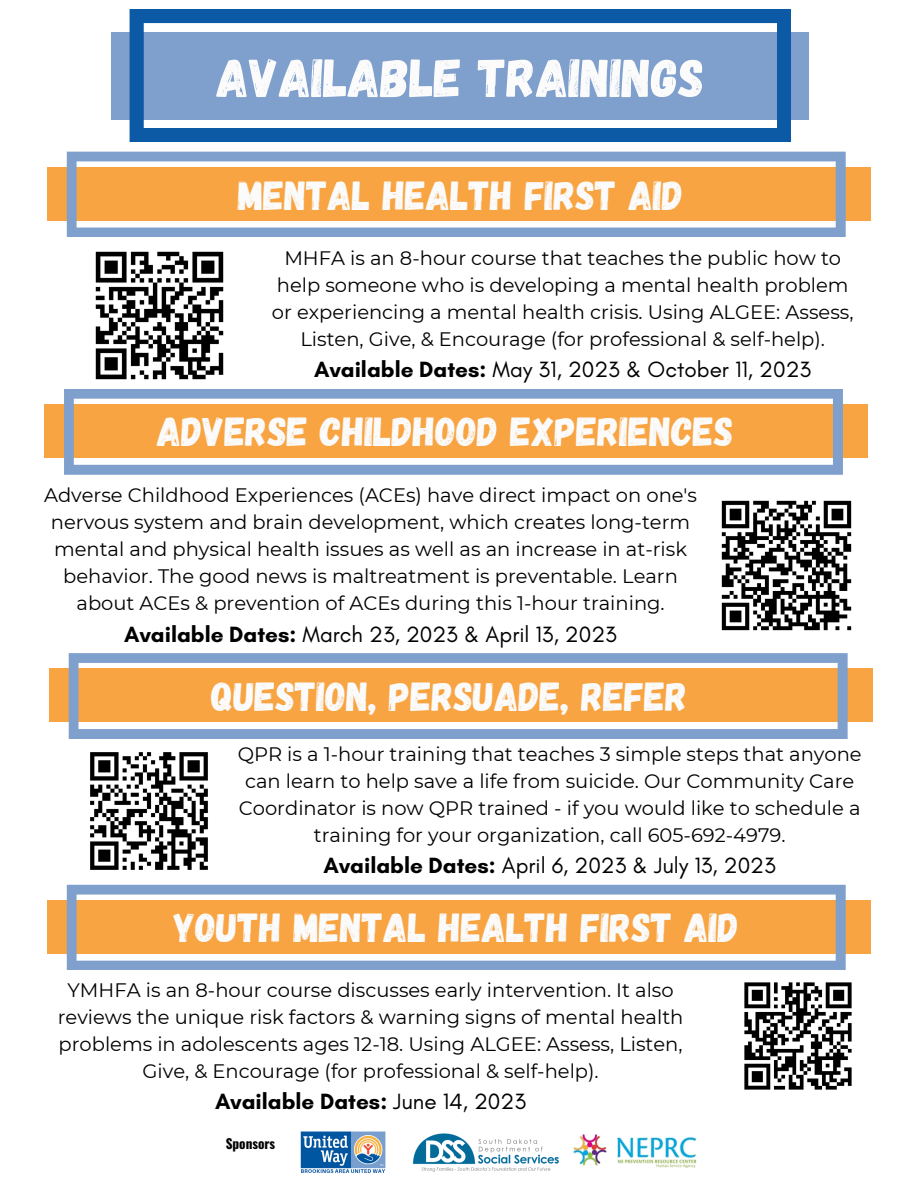
<style>
.page{position:relative;width:918px;height:1188px;background:#fff}
.page>*{position:absolute;margin:0;border:0;box-sizing:border-box;transform-origin:0 0}
.t1{font:54.15px "Gagalin";color:#fbfbfb}
.t2{font:40.5px "Gagalin";color:#fbfbfb}
.t3{font:22.5px "Glacial Indifference";color:#000}
.t4{font:700 22.5px "Glacial Indifference";color:#000}
.t5{font:19.5px/27px "Montserrat";color:#000;text-align:center}
.t6{font:700 13.35px "Oswald";color:#000}
.s1{font-weight:700}
.s2{font-weight:400}
</style>
<div class="page">
<div style="left:111px;top:32px;width:698px;height:87px;background:#7f9fcd"></div>
<svg style="left:130px;top:9px;width:661px;height:133px"></svg>
<div style="left:48px;top:167px;width:822px;height:54px;background:#f8a442"></div>
<svg style="left:67px;top:152px;width:779px;height:85px"></svg>
<div style="left:45px;top:404px;width:823px;height:54px;background:#f8a442"></div>
<svg style="left:64px;top:389px;width:779px;height:85px"></svg>
<div style="left:49px;top:668px;width:823px;height:54px;background:#f8a442"></div>
<svg style="left:69px;top:653px;width:779px;height:86px"></svg>
<div style="left:48px;top:900px;width:822px;height:54px;background:#f8a442"></div>
<svg style="left:67px;top:885px;width:779px;height:85px"></svg>
<img style="left:300px;top:1131px;width:86px;height:42px">
<img style="left:573px;top:1135px;width:124px;height:33px">
<img style="left:412px;top:1133px;width:147px;height:39px">
<img style="left:721px;top:500px;width:131px;height:131px">
<img style="left:95px;top:251px;width:129px;height:129px">
<img style="left:90px;top:752px;width:118px;height:118px">
<img style="left:744px;top:982px;width:108px;height:108px">
<h1 class="t1" style="left:217px;top:43px;width:489px">AVAILABLE TRAININGS</h1>
<h2 class="t2" style="left:238px;top:169px;width:446px">MENTAL HEALTH FIRST AID</h2>
<p class="t5" style="left:272px;top:244px;width:583px">MHFA is an 8-hour course that teaches the public how to help someone who is developing a mental health problem or experiencing a mental health crisis. Using ALGEE: Assess, Listen, Give, &amp; Encourage (for professional &amp; self-help).</p>
<p class="t3" style="left:314px;top:356px;width:498px"><span class="s1">Available Dates:</span> May 31, 2023 &amp; October 11, 2023</p>
<h2 class="t2" style="left:157px;top:406px;width:578px">ADVERSE CHILDHOOD EXPERIENCES</h2>
<p class="t5" style="left:44px;top:482px;width:655px">Adverse Childhood Experiences (ACEs) have direct impact on one's nervous system and brain development, which creates long-term mental and physical health issues as well as an increase in at-risk behavior. The good news is maltreatment is preventable. Learn about ACEs &amp; prevention of ACEs during this 1-hour training.</p>
<p class="t3" style="left:124px;top:620px;width:494px"><span class="s1">Available Dates:</span> March 23, 2023 &amp; April 13, 2023</p>
<h2 class="t2" style="left:212px;top:670px;width:477px">QUESTION, PERSUADE, REFER</h2>
<p class="t5" style="left:238px;top:740px;width:626px">QPR is a 1-hour training that teaches 3 simple steps that anyone can learn to help save a life from suicide. Our Community Care Coordinator is now QPR trained - if you would like to schedule a training for your organization, call 605-692-4979.</p>
<p class="t3" style="left:324px;top:852px;width:454px"><span class="s1">Available Dates:</span> April 6, 2023 &amp; July 13, 2023</p>
<h2 class="t2" style="left:174px;top:902px;width:567px">YOUTH MENTAL HEALTH FIRST AID</h2>
<p class="t5" style="left:58px;top:976px;width:627px">YMHFA is an 8-hour course discusses early intervention. It also reviews the unique risk factors &amp; warning signs of mental health problems in adolescents ages 12-18. Using ALGEE: Assess, Listen, Give, &amp; Encourage (for professional &amp; self-help).</p>
<p class="t4" style="left:215px;top:1088px;width:313px">Available Dates: <span class="s2">June 14, 2023</span></p>
<p class="t6" style="left:226px;top:1133px;width:51px">Sponsors</p>
</div>
